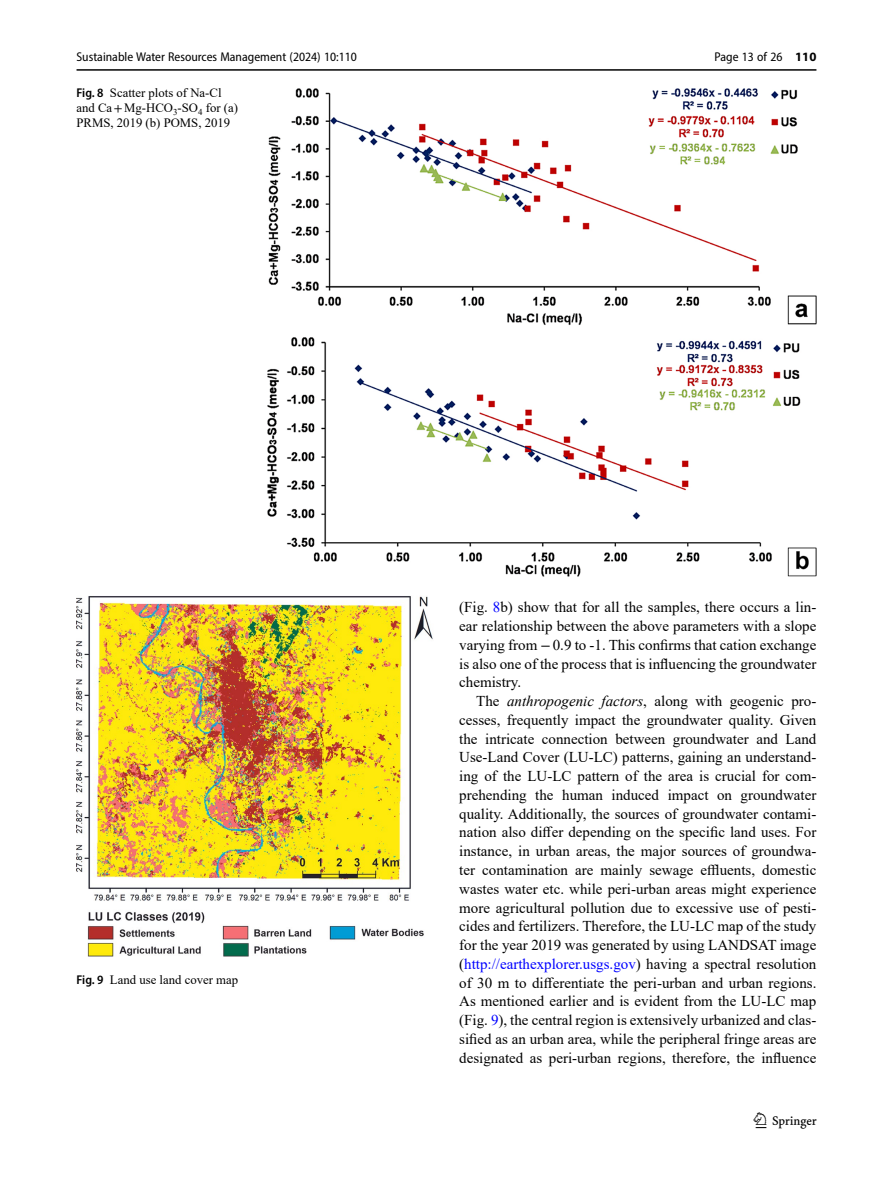
<style>
.page{position:relative;width:893px;height:1187px;background:#fff}
.page>*{position:absolute;margin:0;border:0;box-sizing:border-box;transform-origin:0 0}
.t1{font:22.5px "Springnew";color:#000}
.Body_Text_Indent{font:15px/18.8px "Times New Roman";color:#000;text-align:justify}
.Figure_Caption_Side{font:12.75px/15px "Times New Roman";color:#000}
.t2{font:semi-condensed 12.75px "Myriad Pro";color:#000}
.Figure_Caption{font:12.75px "Times New Roman";color:#000}
.s1{font-family:"Myriad Pro";font-weight:600;font-stretch:semi-condensed}
.s2{font-family:"STIX"}
.s3{font-weight:700;font-stretch:normal}
.s4{color:#00f}
.s5{font-style:italic}
</style>
<div class="page">
<hr style="left:77px;top:69px;width:739px;height:2px;background:#000">
<img style="left:77px;top:596px;width:356px;height:360px">
<img style="left:268px;top:88px;width:548px;height:488px">
<p class="t2" style="left:77px;top:49px;width:282px">Sustainable Water Resources Management (2024) 10:110</p>
<p class="Figure_Caption_Side" style="left:77px;top:84px;width:163px"><span class="s1">Fig. 8</span> Scatter plots of Na-Cl and Ca<span class="s2">+</span>Mg-HCO<sub>3</sub>-SO<sub>4</sub> for (a)<br>PRMS, 2019 (b) POMS, 2019</p>
<p class="t2" style="left:715px;top:49px;width:103px">Page 13 of 26 <span class="s3">110</span></p>
<p class="Figure_Caption" style="left:77px;top:970px;width:163px"><span class="s1">Fig. 9</span> Land use land cover map</p>
<p class="Body_Text_Indent" style="left:459px;top:597px;width:359px">(Fig. <span class="s4">8</span>b) show that for all the samples, there occurs a lin&shy;ear relationship between the above parameters with a slope varying from <span class="s2">−</span>0.9 to -1. This confirms that cation exchange is also one of the process that is influencing the groundwater chemistry.</p>
<p class="Body_Text_Indent" style="left:459px;top:691px;width:359px;text-indent:17px">The <span class="s5">anthropogenic factors</span>, along with geogenic pro&shy;cesses, frequently impact the groundwater quality. Given the intricate connection between groundwater and Land Use-Land Cover (LU-LC) patterns, gaining an understand&shy;ing of the LU-LC pattern of the area is crucial for com&shy;prehending the human induced impact on groundwater quality. Additionally, the sources of groundwater contami&shy;nation also differ depending on the specific land uses. For instance, in urban areas, the major sources of groundwa&shy;ter contamination are mainly sewage effluents, domestic wastes water etc. while peri-urban areas might experience more agricultural pollution due to excessive use of pesti&shy;cides and fertilizers. Therefore, the LU-LC map of the study for the year 2019 was generated by using LANDSAT image (<span class="s4">http://earthexplorer.usgs.gov</span>) having a spectral resolution of 30 m to differentiate the peri-urban and urban regions.<br>As mentioned earlier and is evident from the LU-LC map (Fig. <span class="s4">9</span>), the central region is extensively urbanized and clas&shy;sified as an urban area, while the peripheral fringe areas are designated as peri-urban regions, therefore, the influence</p>
<h1 class="t1" style="left:756px;top:1107px;width:63px">1 3</h1>
</div>
